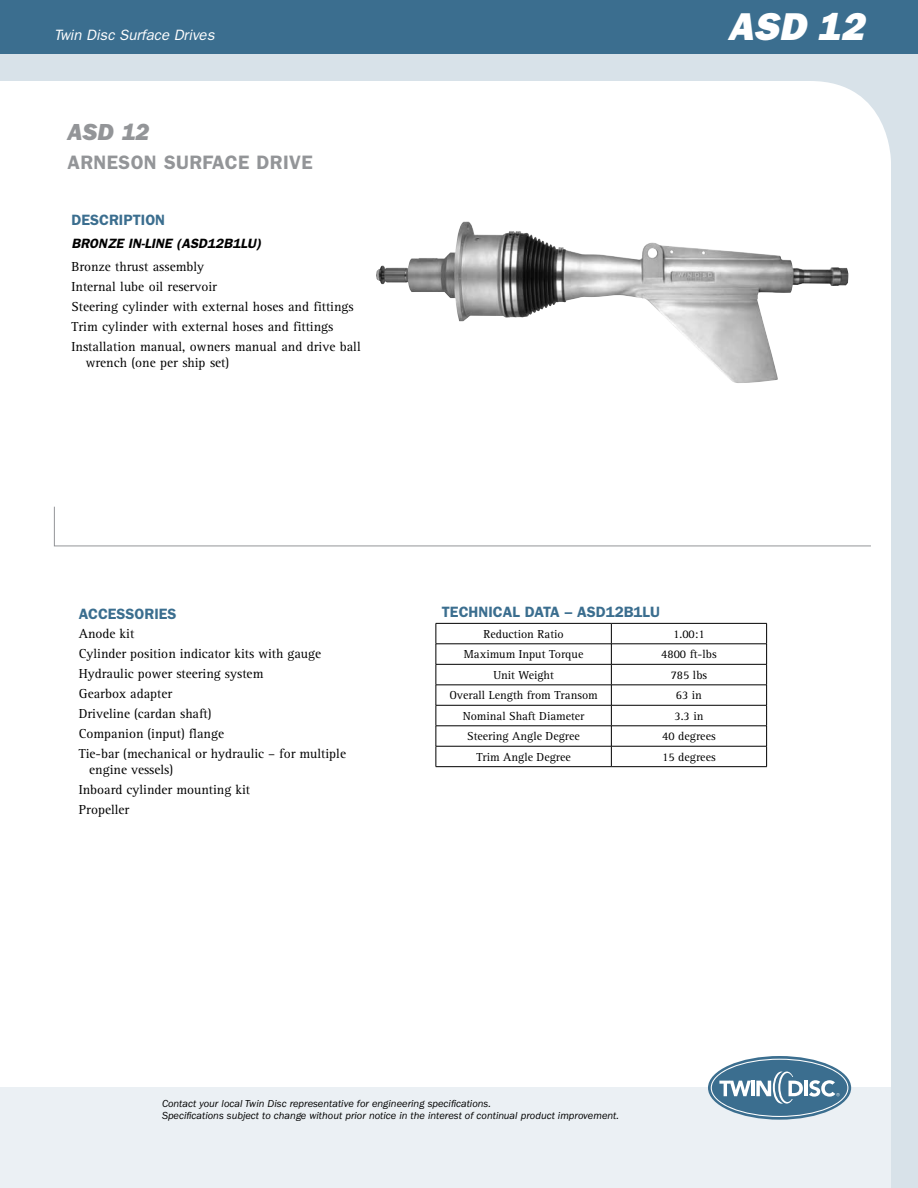
<style>
.page{position:relative;width:918px;height:1188px;background:#fff}
.page>*{position:absolute;margin:0;border:0;box-sizing:border-box;transform-origin:0 0}
.t1{font:italic 800 39px "Franklin Gothic";color:#fff}
.t2{font:italic 800 24px "Franklin Gothic";color:#939598}
.t3{font:600 19.5px "Franklin Gothic";letter-spacing:.02em;color:#939598}
.t4{font:600 15px "Franklin Gothic";color:#3b6e8f}
.t5{font:italic 15px "Franklin Gothic";color:#fff}
.t6{font:13.5px/19.8px "Rotis Serif";color:#000}
.t7{font:italic 600 13.5px "Franklin Gothic";color:#000}
.t8{font:12px "Rotis Serif";color:#000}
.t9{font:italic 10.5px/12px "Franklin Gothic";color:#000}
</style>
<div class="page">
<div style="left:0;top:1088px;width:918px;height:100px;background:#ebf0f4"></div>
<div style="left:736px;top:74px;width:182px;height:161px;background:#d8e2e9"></div>
<div style="left:0;top:27px;width:918px;height:54px;background:#d8e2e9"></div>
<div style="left:0;top:0;width:918px;height:54px;background:#3b6e8f"></div>
<div style="left:652px;top:81px;width:239px;height:224px;background:#fff;border-radius:81px"></div>
<div style="left:891px;top:231px;width:27px;height:957px;background:#d8e2e9"></div>
<div style="left:884px;top:225px;width:7px;height:13px;background:#fff"></div>
<svg style="left:708px;top:1056px;width:143px;height:64px"></svg>
<svg style="left:711px;top:1059px;width:137px;height:58px"></svg>
<svg style="left:54px;top:506px;width:817px;height:41px"></svg>
<img style="left:376px;top:221px;width:472px;height:162px">
<hr style="left:436px;top:623px;width:175px;height:1px;background:#000">
<hr style="left:611px;top:623px;width:156px;height:1px;background:#000">
<hr style="left:436px;top:644px;width:175px;height:1px;background:#000">
<hr style="left:611px;top:644px;width:156px;height:1px;background:#000">
<hr style="left:436px;top:664px;width:175px;height:1px;background:#000">
<hr style="left:611px;top:664px;width:156px;height:1px;background:#000">
<hr style="left:436px;top:685px;width:175px;height:1px;background:#000">
<hr style="left:611px;top:685px;width:156px;height:1px;background:#000">
<hr style="left:436px;top:705px;width:175px;height:1px;background:#000">
<hr style="left:611px;top:705px;width:156px;height:1px;background:#000">
<hr style="left:436px;top:726px;width:175px;height:1px;background:#000">
<hr style="left:611px;top:726px;width:156px;height:1px;background:#000">
<hr style="left:436px;top:746px;width:175px;height:1px;background:#000">
<svg style="left:436px;top:624px;width:1px;height:142px"></svg>
<hr style="left:611px;top:746px;width:156px;height:1px;background:#000">
<svg style="left:611px;top:624px;width:1px;height:142px"></svg>
<svg style="left:766px;top:624px;width:1px;height:142px"></svg>
<hr style="left:436px;top:766px;width:175px;height:1px;background:#000">
<hr style="left:611px;top:766px;width:156px;height:1px;background:#000">
<p class="t5" style="left:54px;top:26px;width:162px">Twin Disc Surface Drives</p>
<h2 class="t2" style="left:68px;top:117px;width:84px">ASD 12</h2>
<h3 class="t3" style="left:68px;top:151px;width:247px">ARNESON SURFACE DRIVE</h3>
<p class="t4" style="left:72px;top:211px;width:95px">DESCRIPTION</p>
<p class="t7" style="left:72px;top:235px;width:191px">BRONZE IN-LINE (ASD12B1LU)</p>
<p class="t6" style="left:72px;top:257px;width:291px">Bronze thrust assembly<br>Internal lube oil reservoir<br>Steering cylinder with external hoses and fittings Trim cylinder with external hoses and fittings Installation manual, owners manual and drive ball</p>
<p class="t6" style="left:86px;top:353px;width:145px">wrench (one per ship set)</p>
<h1 class="t1" style="left:728px;top:4px;width:138px">ASD 12</h1>
<p class="t4" style="left:79px;top:605px;width:99px">ACCESSORIES</p>
<p class="t6" style="left:79px;top:624px;width:269px">Anode kit<br>Cylinder position indicator kits with gauge<br>Hydraulic power steering system<br>Gearbox adapter<br>Driveline (cardan shaft)<br>Companion (input) flange<br>Tie-bar (mechanical or hydraulic – for multiple</p>
<p class="t6" style="left:79px;top:760px;width:173px;text-indent:11px">engine vessels)<br>Inboard cylinder mounting kit<br>Propeller</p>
<p class="t4" style="left:442px;top:603px;width:210px">TECHNICAL DATA – ASD12B1LU</p>
<p class="t8" style="left:483px;top:627px;width:82px">Reduction Ratio</p>
<p class="t8" style="left:673px;top:627px;width:33px">1.00:1</p>
<p class="t8" style="left:464px;top:647px;width:121px">Maximum Input Torque</p>
<p class="t8" style="left:661px;top:647px;width:57px">4800 ft-lbs</p>
<p class="t8" style="left:493px;top:668px;width:62px">Unit Weight</p>
<p class="t8" style="left:671px;top:668px;width:38px">785 lbs</p>
<p class="t8" style="left:449px;top:688px;width:150px">Overall Length from Transom</p>
<p class="t8" style="left:676px;top:688px;width:28px">63 in</p>
<p class="t8" style="left:463px;top:709px;width:123px">Nominal Shaft Diameter</p>
<p class="t8" style="left:675px;top:709px;width:30px">3.3 in</p>
<p class="t8" style="left:467px;top:729px;width:114px">Steering Angle Degree</p>
<p class="t8" style="left:662px;top:729px;width:55px">40 degrees</p>
<p class="t8" style="left:476px;top:750px;width:96px">Trim Angle Degree</p>
<p class="t8" style="left:662px;top:750px;width:55px">15 degrees</p>
<p class="t9" style="left:162px;top:1098px;width:459px">Contact your local Twin Disc representative for engineering specifications.<br>Specifications subject to change without prior notice in the interest of continual product improvement.</p>
</div>
